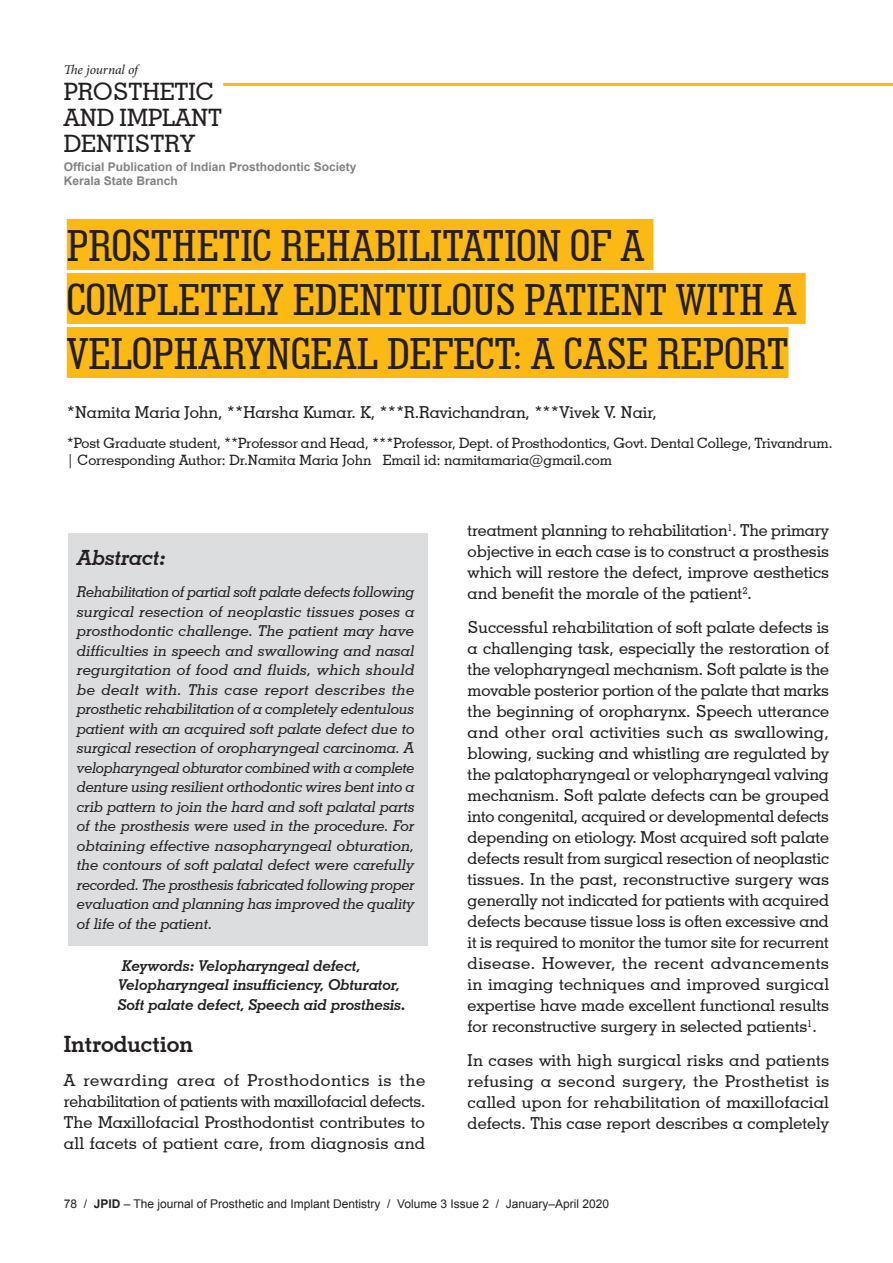
<style>
.page{position:relative;width:893px;height:1263px;background:#fff}
.page>*{position:absolute;margin:0;border:0;box-sizing:border-box;transform-origin:0 0}
._001_MainTitle{font:500 condensed 45px/54px "Geometric Slab 703 BT";color:#231f20}
.t1{font:500 24px/26.2px "Geometric Slab 703 BT";color:#231f20}
._003_SubHeading{font:700 22.5px "Geometric Slab 703 BT";color:#231f20}
._005_AbstractHeading{font:italic 700 21px "Geometric Slab 703 BT";color:#231f20}
._002_Body_copy{font:500 16.5px/21px "Geometric Slab 703 BT";color:#231f20;text-align:justify}
._006_AbstractBody{font:italic 500 15px/19.5px "Geometric Slab 703 BT";color:#231f20;text-align:justify}
._006_AbstractBody-2{font:italic 700 15px/19.5px "Geometric Slab 703 BT";color:#231f20}
._002_Body_copy-2{font:500 14.25px/17.1px "Geometric Slab 703 BT";color:#231f20}
.t2{font:italic 13.5px "Minion Pro";letter-spacing:-.01em;color:#231f20}
.t3{font:12px "Arial";color:#231f20}
.t4{font:700 12px/14.4px "Arial";color:#808285}
.s1{font-weight:700}
</style>
<div class="page">
<hr style="left:223px;top:83px;width:670px;height:3px;background:#fcb814">
<div style="left:67px;top:219px;width:586px;height:51px;background:#fcb814"></div>
<div style="left:67px;top:273px;width:739px;height:51px;background:#fcb814"></div>
<div style="left:67px;top:327px;width:721px;height:51px;background:#fcb814"></div>
<div style="left:68px;top:533px;width:359px;height:413px;background:#dcdddf"></div>
<p class="t2" style="left:64px;top:60px;width:76px">The journal of</p>
<p class="t1" style="left:64px;top:78px;width:160px">PROSTHETIC<br>AND IMPLANT<br>DENTISTRY</p>
<p class="t4" style="left:64px;top:160px;width:294px">Official Publication of Indian Prosthodontic Society<br>Kerala State Branch</p>
<p class="_001_MainTitle" style="left:67px;top:218px;width:732px">PROSTHETIC REHABILITATION OF A<br>COMPLETELY EDENTULOUS PATIENT WITH A<br>VELOPHARYNGEAL DEFECT: A CASE REPORT</p>
<p class="_002_Body_copy" style="left:67px;top:402px;width:591px">*Namita Maria John, **Harsha Kumar. K, ***R.Ravichandran, ***Vivek V. Nair,</p>
<p class="_002_Body_copy-2" style="left:67px;top:434px;width:767px">*Post Graduate student, **Professor and Head, ***Professor, Dept. of Prosthodontics, Govt. Dental College, Trivandrum. | Corresponding Author: Dr.Namita Maria John Email id: namitamaria@gmail.com</p>
<p class="_005_AbstractHeading" style="left:77px;top:544px;width:90px">Abstract:</p>
<p class="_006_AbstractBody" style="left:77px;top:582px;width:339px">Rehabilitation of partial soft palate defects following surgical resection of neoplastic tissues poses a prosthodontic challenge. The patient may have difficulties in speech and swallowing and nasal regurgitation of food and fluids, which should be dealt with. This case report describes the prosthetic rehabilitation of a completely edentulous patient with an acquired soft palate defect due to surgical resection of oropharyngeal carcinoma. A velopharyngeal obturator combined with a complete denture using resilient orthodontic wires bent into a crib pattern to join the hard and soft palatal parts of the prosthesis were used in the procedure. For obtaining effective nasopharyngeal obturation, the contours of soft palatal defect were carefully recorded. The prosthesis fabricated following proper evaluation and planning has improved the quality of life of the patient.</p>
<p class="_006_AbstractBody-2" style="left:118px;top:955px;width:289px">Keywords: Velopharyngeal defect,<br>Velopharyngeal insufficiency, Obturator,<br>Soft palate defect, Speech aid prosthesis.</p>
<p class="_003_SubHeading" style="left:64px;top:1031px;width:131px">Introduction</p>
<p class="_002_Body_copy" style="left:64px;top:1069px;width:363px">A rewarding area of Prosthodontics is the rehabilitation of patients with maxillofacial defects.<br>The Maxillofacial Prosthodontist contributes to all facets of patient care, from diagnosis and</p>
<p class="_002_Body_copy" style="left:468px;top:520px;width:363px">treatment planning to rehabilitation<sup>1</sup>. The primary objective in each case is to construct a prosthesis which will restore the defect, improve aesthetics and benefit the morale of the patient<sup>2</sup>.</p>
<p class="_002_Body_copy" style="left:468px;top:617px;width:363px">Successful rehabilitation of soft palate defects is a challenging task, especially the restoration of the velopharyngeal mechanism. Soft palate is the movable posterior portion of the palate that marks the beginning of oropharynx. Speech utterance and other oral activities such as swallowing, blowing, sucking and whistling are regulated by the palatopharyngeal or velopharyngeal valving mechanism. Soft palate defects can be grouped into congenital, acquired or developmental defects depending on etiology. Most acquired soft palate defects result from surgical resection of neoplastic tissues. In the past, reconstructive surgery was generally not indicated for patients with acquired defects because tissue loss is often excessive and it is required to monitor the tumor site for recurrent disease. However, the recent advancements in imaging techniques and improved surgical expertise have made excellent functional results for reconstructive surgery in selected patients<sup>1</sup>.</p>
<p class="_002_Body_copy" style="left:468px;top:1049px;width:363px">In cases with high surgical risks and patients refusing a second surgery, the Prosthetist is called upon for rehabilitation of maxillofacial defects. This case report describes a completely</p>
<p class="t3" style="left:64px;top:1196px;width:547px">78 / <span class="s1">JPID</span> – The journal of Prosthetic and Implant Dentistry / Volume 3 Issue 2 / January–April 2020</p>
</div>
